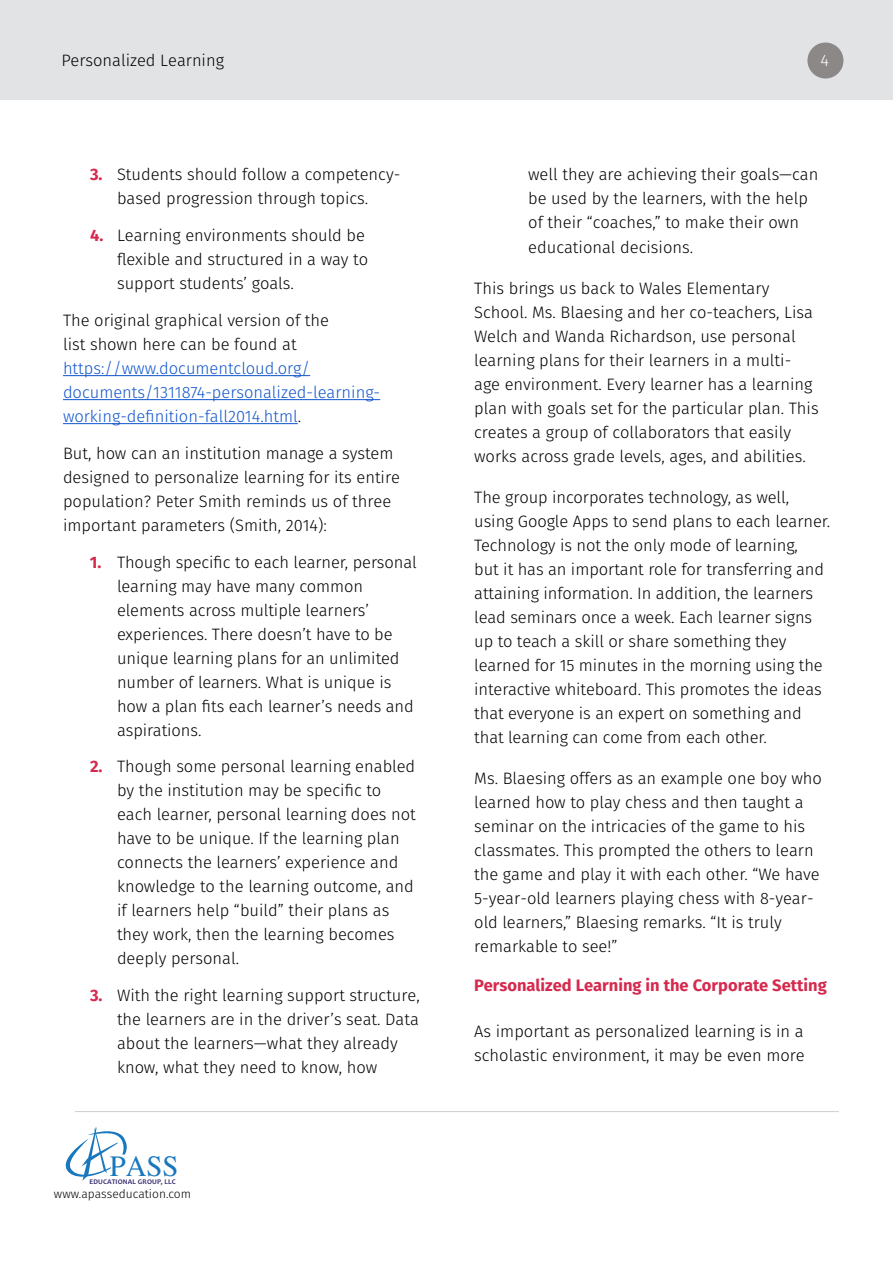
<style>
.page{position:relative;width:893px;height:1263px;background:#fff}
.page>*{position:absolute;margin:0;border:0;box-sizing:border-box;transform-origin:0 0}
.t1{font:29.55px "Times";color:#1877bd}
.t2{font:300 16.5px/24px "Fira Sans";color:#000}
.t3{font:300 16.5px/24px "Fira Sans";color:#15c}
.t4{font:700 16.5px "Fira Sans";color:#d52a4e}
.t5{font:300 16.5px "Fira Sans";color:#fff}
.t6{font:300 12px "Fira Sans";color:#000}
.t7{font:700 7.2px "Candara";letter-spacing:.02em;color:#362f71}
.s1{font-weight:700;color:#d52a4e}
.s2{color:#000}
</style>
<div class="page">
<div style="left:0;top:0;width:893px;height:99px;background:#e2e3e4"></div>
<div style="left:807px;top:43px;width:36px;height:36px;background:#8c8888;border-radius:50%"></div>
<hr style="left:75px;top:1111px;width:764px;height:1px;background:#d1d3d4">
<svg style="left:66px;top:1127px;width:61px;height:54px"></svg>
<hr style="left:63px;top:375px;width:247px;height:1px;background:#15c">
<hr style="left:63px;top:399px;width:317px;height:1px;background:#15c">
<hr style="left:63px;top:423px;width:235px;height:1px;background:#15c">
<p class="t2" style="left:62px;top:49px;width:164px">Personalized Learning</p>
<p class="t5" style="left:820px;top:49px;width:10px">4</p>
<p class="t2" style="left:90px;top:163px;width:312px;text-align:center"><span class="s1">3.</span> Students should follow a competency&shy;based progression through topics.</p>
<p class="t2" style="left:117px;top:223px;width:253px;text-indent:-27px"><span class="s1">4.</span> Learning environments should be flexible and structured in a way to support students’ goals.</p>
<p class="t2" style="left:63px;top:308px;width:268px">The original graphical version of the list shown here can be found at</p>
<p class="t3" style="left:63px;top:356px;width:319px">https://www.documentcloud.org/ documents/1311874-personalized-learning&shy;working-definition-fall2014.html<span class="s2">.</span></p>
<p class="t2" style="left:63px;top:441px;width:338px">But, how can an institution manage a system designed to personalize learning for its entire population? Peter Smith reminds us of three important parameters (Smith, 2014):</p>
<p class="t2" style="left:117px;top:550px;width:301px;text-indent:-27px"><span class="s1">1.</span> Though specific to each learner, personal learning may have many common elements across multiple learners’ experiences. There doesn’t have to be unique learning plans for an unlimited number of learners. What is unique is how a plan fits each learner’s needs and aspirations.</p>
<p class="t2" style="left:117px;top:754px;width:300px;text-indent:-27px"><span class="s1">2.</span> Though some personal learning enabled by the institution may be specific to each learner, personal learning does not have to be unique. If the learning plan connects the learners’ experience and knowledge to the learning outcome, and if learners help “build” their plans as they work, then the learning becomes deeply personal.</p>
<p class="t2" style="left:117px;top:983px;width:304px;text-indent:-27px"><span class="s1">3.</span> With the right learning support structure, the learners are in the driver’s seat. Data about the learners—what they already know, what they need to know, how</p>
<h1 class="t1" style="left:110px;top:1149px;width:70px">PASS</h1>
<p class="t6" style="left:54px;top:1186px;width:138px">www.apasseducation.com</p>
<p class="t7" style="left:89px;top:1177px;width:88px">EDUCATIONAL GROUP, LLC</p>
<p class="t2" style="left:528px;top:163px;width:292px">well they are achieving their goals—can be used by the learners, with the help of their “coaches,” to make their own educational decisions.</p>
<p class="t2" style="left:474px;top:276px;width:346px">This brings us back to Wales Elementary School. Ms. Blaesing and her co-teachers, Lisa Welch and Wanda Richardson, use personal learning plans for their learners in a multi&shy;age environment. Every learner has a learning plan with goals set for the particular plan. This creates a group of collaborators that easily works across grade levels, ages, and abilities.</p>
<p class="t2" style="left:474px;top:485px;width:357px">The group incorporates technology, as well, using Google Apps to send plans to each learner.<br>Technology is not the only mode of learning,<br>but it has an important role for transferring and attaining information. In addition, the learners lead seminars once a week. Each learner signs up to teach a skill or share something they learned for 15 minutes in the morning using the interactive whiteboard. This promotes the ideas that everyone is an expert on something and that learning can come from each other.</p>
<p class="t2" style="left:474px;top:766px;width:349px">Ms. Blaesing offers as an example one boy who learned how to play chess and then taught a seminar on the intricacies of the game to his classmates. This prompted the others to learn the game and play it with each other. “We have 5-year-old learners playing chess with 8-year&shy;old learners,” Blaesing remarks. “It is truly remarkable to see!”</p>
<p class="t4" style="left:474px;top:971px;width:354px">Personalized Learning in the Corporate Setting</p>
<p class="t2" style="left:474px;top:1019px;width:332px">As important as personalized learning is in a scholastic environment, it may be even more</p>
</div>
